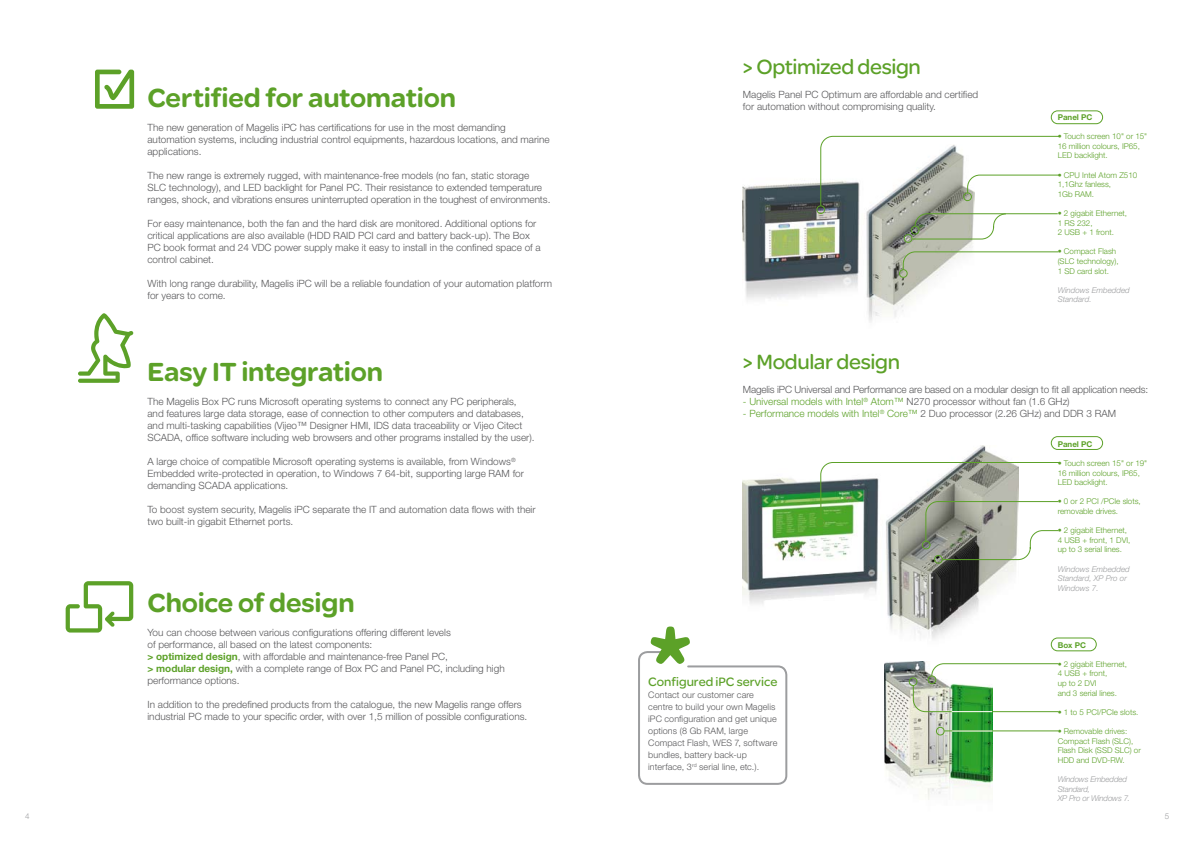
<style>
.page{position:relative;width:1191px;height:842px;background:#fff}
.page>*{position:absolute;margin:0;border:0;box-sizing:border-box;transform-origin:0 0}
.t1{font:900 28px "SE Optimist";letter-spacing:-.005em;color:#5ca128}
.t2{font:22px "SE Optimist";letter-spacing:-.015em;color:#5ca128}
.t3{font:13px "SE Optimist";color:#5ca128}
.t4{font:300 10px/12px "Helvetica Neue";color:#58585a}
.t5{font:300 10px "Helvetica Neue";color:#5ca128}
.t6{font:300 9px/12px "Helvetica Neue";letter-spacing:.01em;color:#58585a}
.t7{font:300 8px/9.6px "Helvetica Neue";color:#5ca128}
.t8{font:italic 300 8px/9.6px "Helvetica Neue";color:#9c9d9f}
.t9{font:italic 300 8px/9.6px "Helvetica Neue";letter-spacing:-.025em;color:#9c9d9f}
.t10{font:700 8px "Helvetica Neue";color:#5ca128}
.t11{font:300 8px "Helvetica Neue";color:#9c9d9f}
.s1{font-weight:700;color:#5ca128}
.s2{color:#5ca128}
.s3{color:#58585a}
</style>
<div class="page">
<img style="left:743px;top:445px;width:275px;height:194px">
<img style="left:743px;top:183px;width:231px;height:139px">
<img style="left:884px;top:661px;width:108px;height:139px">
<div style="left:816px;top:518px;width:9px;height:9px;border:1px solid #5ca128;border-radius:50%"></div>
<svg style="left:931px;top:663px;width:128px;height:13px"></svg>
<div style="left:927px;top:675px;width:9px;height:9px;border:1px solid #5ca128;border-radius:50%"></div>
<svg style="left:912px;top:685px;width:147px;height:27px"></svg>
<div style="left:908px;top:677px;width:9px;height:9px;border:1px solid #5ca128;border-radius:50%"></div>
<svg style="left:95px;top:70px;width:39px;height:39px"></svg>
<svg style="left:78px;top:313px;width:55px;height:70px"></svg>
<svg style="left:66px;top:581px;width:67px;height:51px"></svg>
<svg style="left:820px;top:136px;width:240px;height:70px"></svg>
<div style="left:963px;top:192px;width:9px;height:9px;border:1px solid #5ca128;border-radius:50%"></div>
<svg style="left:902px;top:251px;width:157px;height:19px"></svg>
<div style="left:899px;top:269px;width:8px;height:9px;border:1px solid #5ca128;border-radius:50%"></div>
<div style="left:903px;top:234px;width:9px;height:9px;border:1px solid #5ca128;border-radius:50%"></div>
<svg style="left:638px;top:626px;width:150px;height:159px"></svg>
<hr style="left:951px;top:711px;width:41px;height:1px;background:#fff">
<svg style="left:820px;top:462px;width:240px;height:98px"></svg>
<div style="left:934px;top:555px;width:8px;height:9px;border:1px solid #5ca128;border-radius:50%"></div>
<div style="left:816px;top:205px;width:9px;height:9px;border:1px solid #5ca128;border-radius:50%"></div>
<svg style="left:911px;top:213px;width:147px;height:27px"></svg>
<hr style="left:944px;top:731px;width:114px;height:1px;background:#5ca128">
<hr style="left:952px;top:731px;width:40px;height:1px;background:#fff">
<div style="left:936px;top:727px;width:8px;height:8px;border:1px solid #5ca128;border-radius:50%"></div>
<div style="left:1050px;top:110px;width:53px;height:14px;border:1px solid #5ca128;border-radius:6px"></div>
<div style="left:1050px;top:436px;width:53px;height:14px;border:1px solid #5ca128;border-radius:6px"></div>
<div style="left:1050px;top:637px;width:46px;height:14px;border:1px solid #5ca128;border-radius:6px"></div>
<h1 class="t1" style="left:147px;top:78px;width:310px">Certified for automation</h1>
<p class="t4" style="left:147px;top:122px;width:404px">The new generation of Magelis iPC has certifications for use in the most demanding automation systems, including industrial control equipments, hazardous locations, and marine applications.</p>
<p class="t4" style="left:147px;top:170px;width:404px">The new range is extremely rugged, with maintenance-free models (no fan, static storage<br>SLC technology), and LED backlight for Panel PC. Their resistance to extended temperature ranges, shock, and vibrations ensures uninterrupted operation in the toughest of environments.</p>
<p class="t4" style="left:147px;top:218px;width:395px">For easy maintenance, both the fan and the hard disk are monitored. Additional options for critical applications are also available (HDD RAID PCI card and battery back-up). The Box PC book format and 24 VDC power supply make it easy to install in the confined space of a control cabinet.</p>
<p class="t4" style="left:147px;top:278px;width:406px">With long range durability, Magelis iPC will be a reliable foundation of your automation platform for years to come.</p>
<h1 class="t1" style="left:147px;top:352px;width:237px">Easy IT integration</h1>
<p class="t4" style="left:147px;top:395px;width:388px">The Magelis Box PC runs Microsoft operating systems to connect any PC peripherals, and features large data storage, ease of connection to other computers and databases, and multi-tasking capabilities (Vijeo™ Designer HMI, IDS data traceability or Vijeo Citect SCADA, office software including web browsers and other programs installed by the user).</p>
<p class="t4" style="left:147px;top:455px;width:378px">A large choice of compatible Microsoft operating systems is available, from Windows<sup>®<br></sup>Embedded write-protected in operation, to Windows 7 64-bit, supporting large RAM for demanding SCADA applications.</p>
<p class="t4" style="left:147px;top:503px;width:390px">To boost system security, Magelis iPC separate the IT and automation data flows with their two built-in gigabit Ethernet ports.</p>
<h1 class="t1" style="left:147px;top:582px;width:209px">Choice of design</h1>
<p class="t4" style="left:147px;top:626px;width:359px">You can choose between various configurations offering different levels<br>of performance, all based on the latest components:<br><span class="s1">&gt; optimized design</span>, with affordable and maintenance-free Panel PC,<br><span class="s1">&gt; modular design,</span> with a complete range of Box PC and Panel PC, including high performance options.</p>
<p class="t4" style="left:147px;top:698px;width:381px">In addition to the predefined products from the catalogue, the new Magelis range offers industrial PC made to your specific order, with over 1,5 million of possible configurations.</p>
<h2 class="t2" style="left:743px;top:52px;width:179px">&gt; Optimized design</h2>
<p class="t4" style="left:743px;top:89px;width:237px">Magelis Panel PC Optimum are affordable and certified for automation without compromising quality.</p>
<p class="t10" style="left:1057px;top:112px;width:36px">Panel PC</p>
<p class="t7" style="left:1057px;top:131px;width:91px">• Touch screen 10" or 15"<br>16 million colours, IP65,<br>LED backlight.</p>
<p class="t7" style="left:1057px;top:170px;width:81px">• CPU Intel Atom Z510<br>1,1Ghz fanless,<br>1Gb RAM.</p>
<p class="t7" style="left:1057px;top:208px;width:71px">• 2 gigabit Ethernet,<br>1 RS 232,<br>2 USB + 1 front.</p>
<p class="t7" style="left:1057px;top:247px;width:63px">• Compact Flash (SLC technology),<br>1 SD card slot.</p>
<p class="t8" style="left:1057px;top:285px;width:74px">Windows Embedded<br>Standard.</p>
<h2 class="t2" style="left:743px;top:347px;width:159px">&gt; Modular design</h2>
<p class="t4" style="left:743px;top:383px;width:407px">Magelis iPC Universal and Performance are based on a modular design to fit all application needs:</p>
<p class="t4" style="left:743px;top:395px;width:328px"><span class="s2">- Universal models with Intel</span><sup>®</sup> <span class="s2">Atom™</span> N270 processor without fan (1.6 GHz)</p>
<p class="t5" style="left:743px;top:407px;width:374px">- Performance models with Intel<sup>®</sup> Core™ <span class="s3">2 Duo processor (2.26 GHz) and DDR 3 RAM</span></p>
<h3 class="t3" style="left:648px;top:672px;width:131px">Configured iPC service</h3>
<p class="t6" style="left:648px;top:688px;width:131px">Contact our customer care centre to build your own Magelis iPC configuration and get unique options (8 Gb RAM, large<br>Compact Flash, WES 7, software bundles, battery back-up interface, 3<sup>rd</sup> serial line, etc.).</p>
<p class="t10" style="left:1057px;top:439px;width:36px">Panel PC</p>
<p class="t7" style="left:1057px;top:458px;width:91px">• Touch screen 15" or 19"<br>16 million colours, IP65,<br>LED backlight.</p>
<p class="t7" style="left:1057px;top:496px;width:85px">• 0 or 2 PCI /PCIe slots, removable drives.</p>
<p class="t7" style="left:1057px;top:525px;width:74px">• 2 gigabit Ethernet,<br>4 USB + front, 1 DVI, up to 3 serial lines.</p>
<p class="t8" style="left:1057px;top:564px;width:74px">Windows Embedded<br>Standard, XP Pro or<br>Windows 7.</p>
<p class="t10" style="left:1057px;top:640px;width:30px">Box PC</p>
<p class="t7" style="left:1057px;top:659px;width:71px">• 2 gigabit Ethernet,<br>4 USB + front,<br>up to 2 DVI<br>and 3 serial lines.</p>
<p class="t7" style="left:1057px;top:707px;width:82px">• 1 to 5 PCI/PCIe slots.</p>
<p class="t7" style="left:1057px;top:726px;width:85px">• Removable drives:<br>Compact Flash (SLC),<br>Flash Disk (SSD SLC) or<br>HDD and DVD-RW.</p>
<p class="t9" style="left:1057px;top:774px;width:74px">Windows Embedded<br>Standard,<br>XP Pro or Windows 7.</p>
<p class="t11" style="left:25px;top:811px;width:6px">4</p>
<p class="t11" style="left:1164px;top:811px;width:6px">5</p>
</div>
